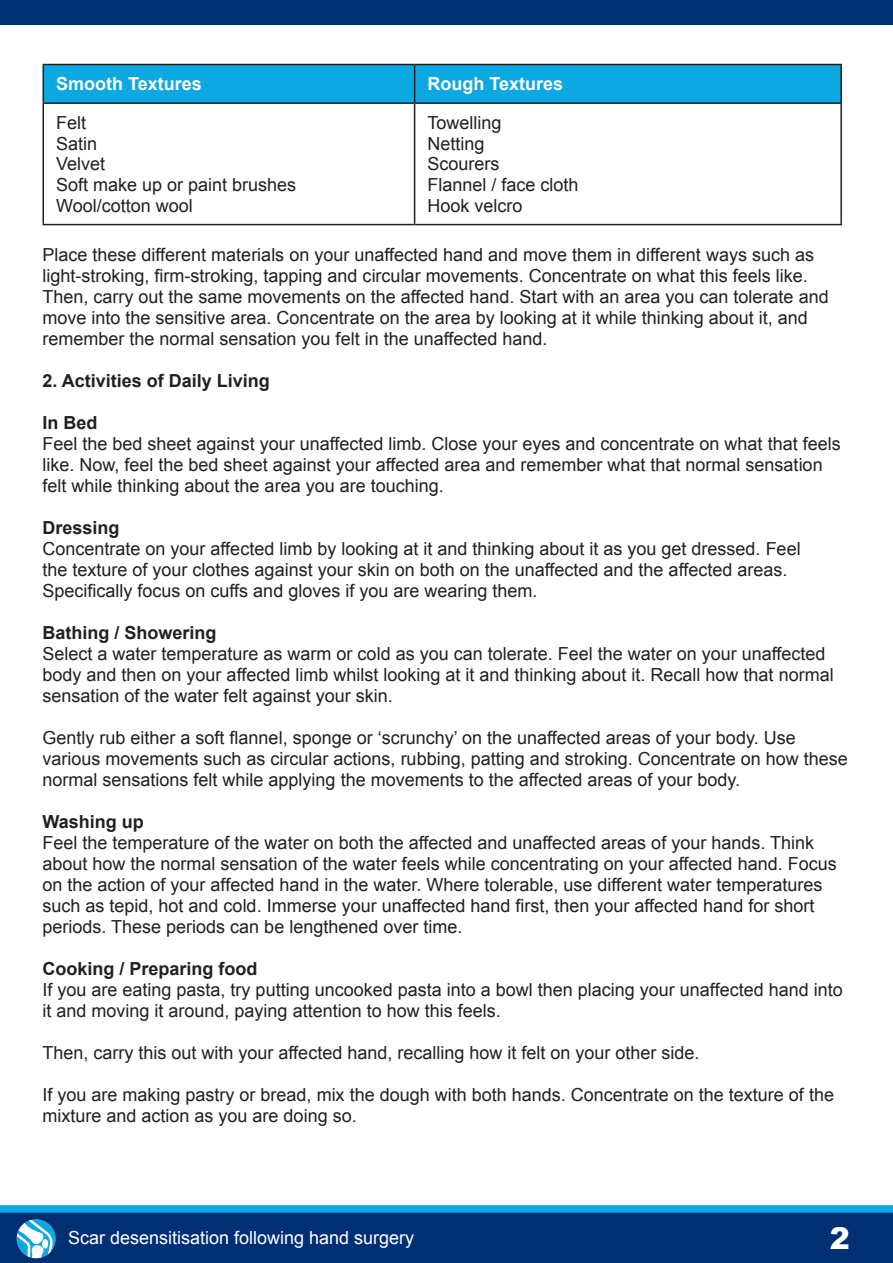
<style>
.page{position:relative;width:893px;height:1263px;background:#fff}
.page>*{position:absolute;margin:0;border:0;box-sizing:border-box;transform-origin:0 0}
.t1{font:900 30px "Arial";color:#fff}
.t2{font:18px/21px "Arial";color:#231f20}
.t3{font:700 18px "Arial";color:#231f20}
.t4{font:18px "Arial";color:#fff}
.t5{font:700 18px "Arial";color:#fff}
</style>
<div class="page">
<div style="left:0;top:1208px;width:893px;height:55px;background:#002f74"></div>
<div style="left:0;top:1205px;width:893px;height:8px;background:#0ba8e1"></div>
<svg style="left:17px;top:1219px;width:39px;height:39px"></svg>
<svg style="left:17px;top:1219px;width:36px;height:39px"></svg>
<div style="left:0;top:0;width:893px;height:25px;background:#002f74"></div>
<div style="left:44px;top:65px;width:796px;height:37px;background:#0ba8e1"></div>
<hr style="left:43px;top:64px;width:372px;height:1px;background:#231f20">
<hr style="left:43px;top:65px;width:1px;height:37px;background:#231f20">
<hr style="left:415px;top:64px;width:427px;height:1px;background:#231f20">
<hr style="left:414px;top:65px;width:1px;height:37px;background:#231f20">
<hr style="left:840px;top:65px;width:2px;height:37px;background:#231f20">
<hr style="left:43px;top:102px;width:372px;height:2px;background:#231f20">
<hr style="left:43px;top:104px;width:1px;height:120px;background:#231f20">
<hr style="left:415px;top:102px;width:427px;height:2px;background:#231f20">
<hr style="left:414px;top:104px;width:1px;height:120px;background:#231f20">
<hr style="left:840px;top:104px;width:2px;height:120px;background:#231f20">
<hr style="left:43px;top:224px;width:372px;height:1px;background:#231f20">
<hr style="left:415px;top:224px;width:427px;height:1px;background:#231f20">
<p class="t5" style="left:56px;top:72px;width:147px">Smooth Textures</p>
<p class="t5" style="left:427px;top:72px;width:137px">Rough Textures</p>
<p class="t2" style="left:56px;top:112px;width:32px">Felt</p>
<p class="t2" style="left:56px;top:133px;width:43px">Satin</p>
<p class="t2" style="left:56px;top:154px;width:51px">Velvet</p>
<p class="t2" style="left:56px;top:174px;width:242px">Soft make up or paint brushes</p>
<p class="t2" style="left:56px;top:195px;width:138px">Wool/cotton wool</p>
<p class="t2" style="left:427px;top:112px;width:76px">Towelling</p>
<p class="t2" style="left:427px;top:133px;width:59px">Netting</p>
<p class="t2" style="left:427px;top:154px;width:74px">Scourers</p>
<p class="t2" style="left:427px;top:174px;width:153px">Flannel / face cloth</p>
<p class="t2" style="left:427px;top:195px;width:97px">Hook velcro</p>
<p class="t2" style="left:43px;top:245px;width:773px">Place these different materials on your unaffected hand and move them in different ways such as light-stroking, firm-stroking, tapping and circular movements. Concentrate on what this feels like.</p>
<p class="t2" style="left:43px;top:287px;width:788px">Then, carry out the same movements on the affected hand. Start with an area you can tolerate and move into the sensitive area. Concentrate on the area by looking at it while thinking about it, and remember the normal sensation you felt in the unaffected hand.</p>
<p class="t3" style="left:43px;top:369px;width:229px">2. Activities of Daily Living</p>
<p class="t3" style="left:43px;top:411px;width:57px">In Bed</p>
<p class="t2" style="left:43px;top:434px;width:800px">Feel the bed sheet against your unaffected limb. Close your eyes and concentrate on what that feels like. Now, feel the bed sheet against your affected area and remember what that normal sensation felt while thinking about the area you are touching.</p>
<p class="t3" style="left:43px;top:516px;width:79px">Dressing</p>
<p class="t2" style="left:43px;top:539px;width:760px">Concentrate on your affected limb by looking at it and thinking about it as you get dressed. Feel the texture of your clothes against your skin on both on the unaffected and the affected areas.<br>Specifically focus on cuffs and gloves if you are wearing them.</p>
<p class="t3" style="left:43px;top:621px;width:176px">Bathing / Showering</p>
<p class="t2" style="left:43px;top:644px;width:793px">Select a water temperature as warm or cold as you can tolerate. Feel the water on your unaffected body and then on your affected limb whilst looking at it and thinking about it. Recall how that normal sensation of the water felt against your skin.</p>
<p class="t2" style="left:43px;top:728px;width:807px">Gently rub either a soft flannel, sponge or ‘scrunchy’ on the unaffected areas of your body. Use various movements such as circular actions, rubbing, patting and stroking. Concentrate on how these normal sensations felt while applying the movements to the affected areas of your body.</p>
<p class="t3" style="left:43px;top:810px;width:103px">Washing up</p>
<p class="t2" style="left:43px;top:833px;width:796px">Feel the temperature of the water on both the affected and unaffected areas of your hands. Think about how the normal sensation of the water feels while concentrating on your affected hand. Focus on the action of your affected hand in the water. Where tolerable, use different water temperatures such as tepid, hot and cold. Immerse your unaffected hand first, then your affected hand for short periods. These periods can be lengthened over time.</p>
<p class="t3" style="left:43px;top:957px;width:217px">Cooking / Preparing food</p>
<p class="t2" style="left:43px;top:980px;width:802px">If you are eating pasta, try putting uncooked pasta into a bowl then placing your unaffected hand into it and moving it around, paying attention to how this feels.</p>
<p class="t2" style="left:43px;top:1043px;width:658px">Then, carry this out with your affected hand, recalling how it felt on your other side.</p>
<p class="t2" style="left:43px;top:1085px;width:793px">If you are making pastry or bread, mix the dough with both hands. Concentrate on the texture of the mixture and action as you are doing so.</p>
<p class="t4" style="left:68px;top:1226px;width:348px">Scar desensitisation following hand surgery</p>
<h1 class="t1" style="left:830px;top:1216px;width:22px">2</h1>
</div>
